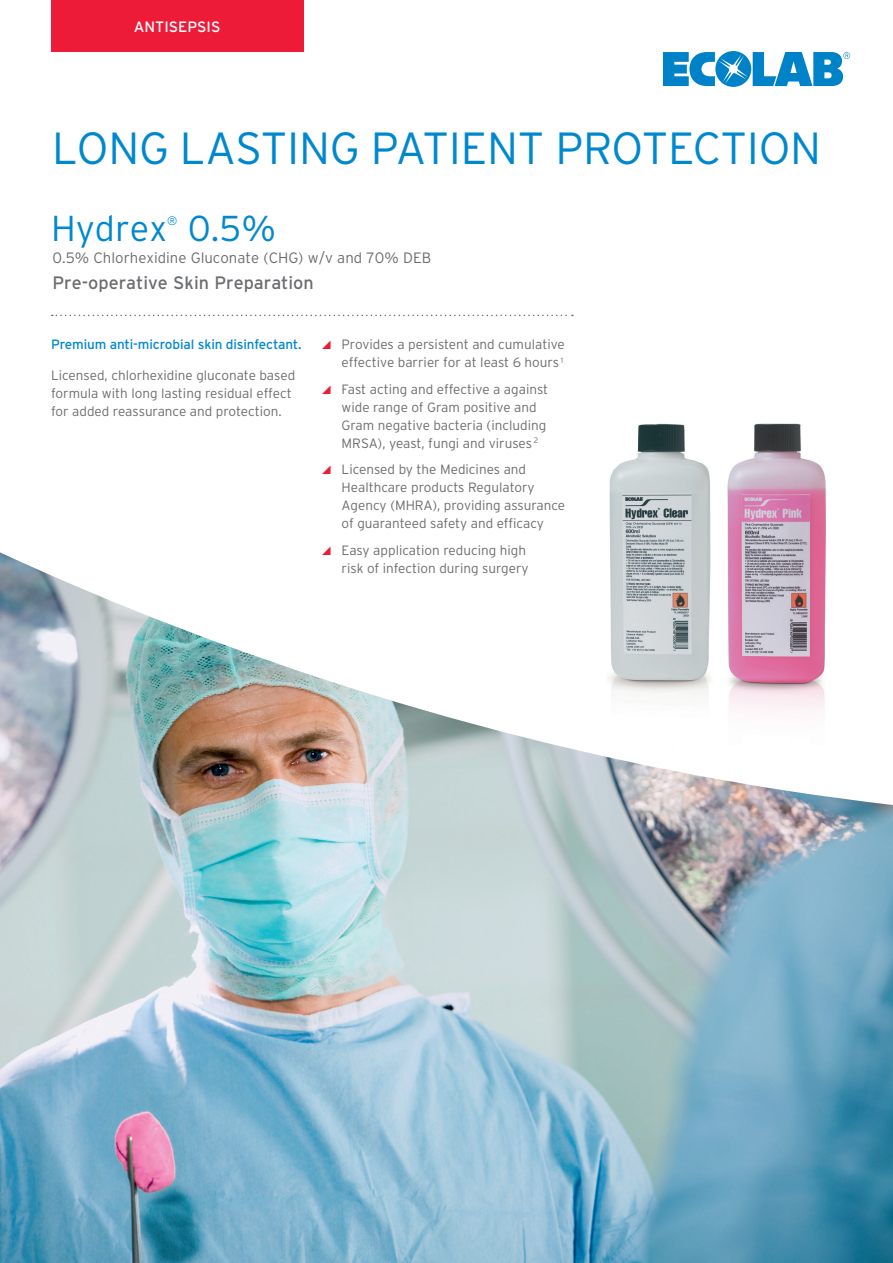
<style>
.page{position:relative;width:893px;height:1263px;background:#fff}
.page>*{position:absolute;margin:0;border:0;box-sizing:border-box;transform-origin:0 0}
.t1{font:300 45px "Interstate";letter-spacing:-.005em;color:#0088ce}
.t2{font:300 36px "Interstate";color:#0088ce}
.t3{font:18px "Interstate";color:#6c6d70}
.t4{font:300 15px "Interstate";color:#6c6d70}
.t5{font:15px "Interstate";color:#fff}
.Body_Copy{font:300 13.5px/18px "Interstate";color:#6c6d70}
.Blue_Introduction_Co{font:13.5px "Interstate";letter-spacing:-.01em;color:#0088ce}
.t6{font:300 12.3px "Interstate";color:#0088ce}
.s1{color:#ed1a38}
</style>
<div class="page">
<img style="left:727px;top:423px;width:99px;height:129px">
<img style="left:609px;top:423px;width:102px;height:129px">
<img style="left:0;top:552px;width:893px;height:711px">
<svg style="left:52px;top:315px;width:521px;height:1px"></svg>
<svg style="left:663px;top:51px;width:187px;height:36px"></svg>
<div style="left:51px;top:0;width:252px;height:51px;background:#ed1a38"></div>
<p class="t5" style="left:134px;top:18px;width:88px">ANTISEPSIS</p>
<p class="t1" style="left:52px;top:123px;width:770px">LONG LASTING PATIENT PROTECTION</p>
<p class="t2" style="left:51px;top:208px;width:118px">Hydrex</p>
<p class="t6" style="left:167px;top:213px;width:12px">®</p>
<p class="t2" style="left:188px;top:208px;width:90px">0.5%</p>
<p class="t4" style="left:53px;top:249px;width:380px">0.5% Chlorhexidine Gluconate (CHG) w/v and 70% DEB</p>
<p class="t3" style="left:53px;top:272px;width:263px">Pre-operative Skin Preparation</p>
<p class="Blue_Introduction_Co" style="left:51px;top:337px;width:252px">Premium anti-microbial skin disinfectant.</p>
<p class="Body_Copy" style="left:51px;top:366px;width:246px">Licensed, chlorhexidine gluconate based formula with long lasting residual effect for added reassurance and protection.</p>
<p class="Body_Copy" style="left:320px;top:336px;width:246px;text-align:right"><span class="s1">◢</span> Provides a persistent and cumulative effective barrier for at least 6 hours <sup>1</sup></p>
<p class="Body_Copy" style="left:342px;top:380px;width:208px;text-indent:-21px"><span class="s1">◢</span> Fast acting and effective a against wide range of Gram positive and Gram negative bacteria (including MRSA), yeast, fungi and viruses <sup>2</sup></p>
<p class="Body_Copy" style="left:342px;top:461px;width:225px;text-indent:-21px"><span class="s1">◢</span> Licensed by the Medicines and Healthcare products Regulatory Agency (MHRA), providing assurance of guaranteed safety and efficacy</p>
<p class="Body_Copy" style="left:320px;top:541px;width:210px;text-align:right"><span class="s1">◢</span> Easy application reducing high risk of infection during surgery</p>
</div>
